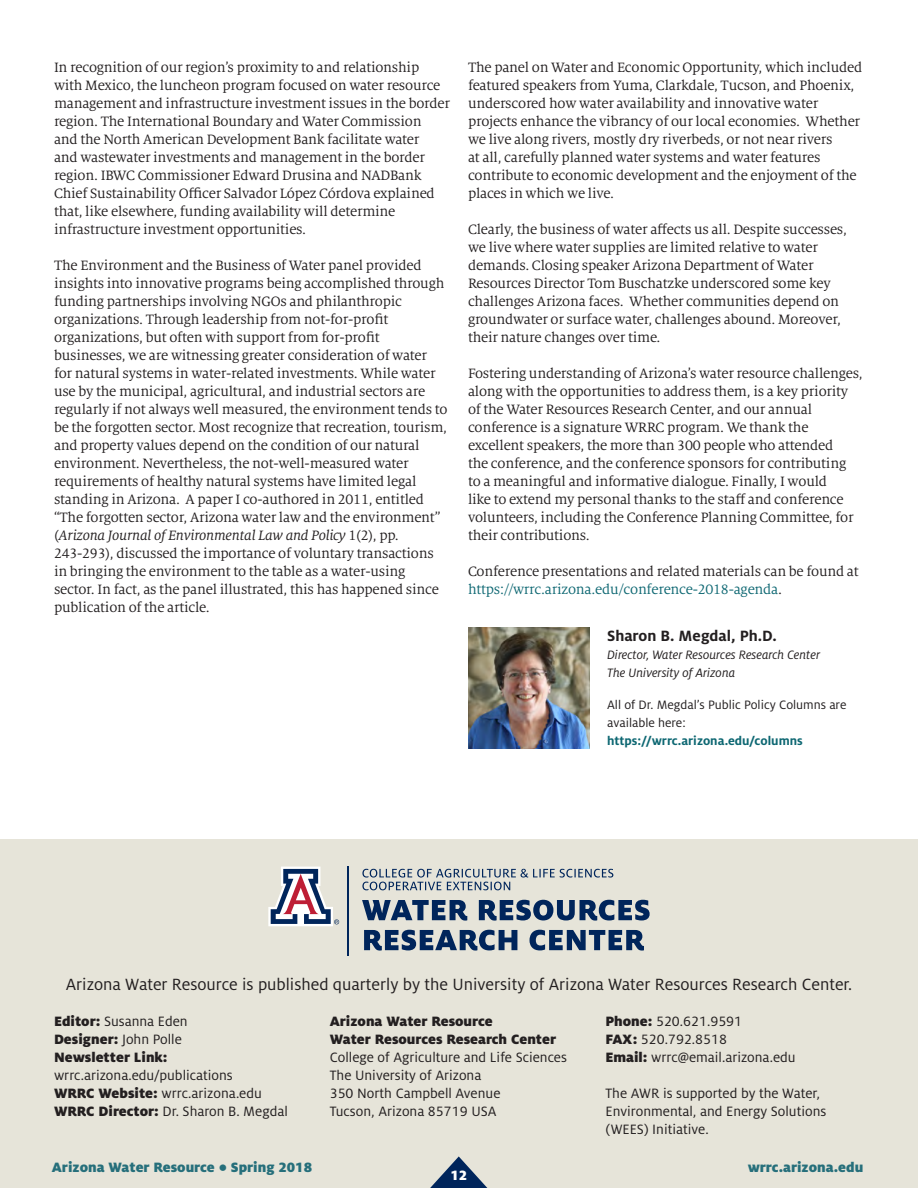
<style>
.page{position:relative;width:918px;height:1188px;background:#fff}
.page>*{position:absolute;margin:0;border:0;box-sizing:border-box;transform-origin:0 0}
.t1{font:18px "Milo OT";color:#231f20}
.Title_1{font:700 16.5px "Milo OT";color:#231f20}
.t2{font:15px/18px "Milo Serif OT";letter-spacing:-.015em;color:#231f20}
.t3{font:15px/18px "Milo OT";color:#231f20}
.t4{font:900 15px "Milo OT";color:#266f7b}
.t5{font:900 15px "Milo OT";color:#fff}
.Title_1-2{font:13.5px/18px "Milo OT";color:#231f20}
.Title_1-3{font:italic 13.5px/18px "Milo OT";color:#231f20}
.s1{font-style:italic}
.s2{color:#0d6772}
.s3{font-weight:700;color:#0d6772}
.s4{font-weight:900}
</style>
<div class="page">
<img style="left:468px;top:627px;width:122px;height:121px">
<div style="left:0;top:839px;width:918px;height:349px;background:#e6e4d9"></div>
<svg style="left:364px;top:930px;width:280px;height:21px"></svg>
<svg style="left:362px;top:900px;width:288px;height:21px"></svg>
<svg style="left:362px;top:869px;width:251px;height:21px"></svg>
<svg style="left:268px;top:867px;width:71px;height:59px"></svg>
<hr style="left:347px;top:867px;width:2px;height:89px;background:#00255b">
<svg style="left:430px;top:1156px;width:58px;height:32px"></svg>
<p class="t2" style="left:54px;top:59px;width:398px">In recognition of our region’s proximity to and relationship with Mexico, the luncheon program focused on water resource management and infrastructure investment issues in the border region. The International Boundary and Water Commission<br>and the North American Development Bank facilitate water<br>and wastewater investments and management in the border region. IBWC Commissioner Edward Drusina and NADBank Chief Sustainability Officer Salvador López Córdova explained that, like elsewhere, funding availability will determine infrastructure investment opportunities.</p>
<p class="t2" style="left:54px;top:257px;width:395px">The Environment and the Business of Water panel provided insights into innovative programs being accomplished through funding partnerships involving NGOs and philanthropic organizations. Through leadership from not-for-profit organizations, but often with support from for-profit businesses, we are witnessing greater consideration of water for natural systems in water-related investments. While water use by the municipal, agricultural, and industrial sectors are regularly if not always well measured, the environment tends to be the forgotten sector. Most recognize that recreation, tourism, and property values depend on the condition of our natural environment. Nevertheless, the not-well-measured water requirements of healthy natural systems have limited legal standing in Arizona. A paper I co-authored in 2011, entitled “The forgotten sector, Arizona water law and the environment” (<span class="s1">Arizona Journal of Environmental Law and Policy</span> 1(2), pp.<br>243-293), discussed the importance of voluntary transactions in bringing the environment to the table as a water-using sector. In fact, as the panel illustrated, this has happened since publication of the article.</p>
<p class="t2" style="left:468px;top:59px;width:396px">The panel on Water and Economic Opportunity, which included featured speakers from Yuma, Clarkdale, Tucson, and Phoenix, underscored how water availability and innovative water projects enhance the vibrancy of our local economies. Whether we live along rivers, mostly dry riverbeds, or not near rivers<br>at all, carefully planned water systems and water features contribute to economic development and the enjoyment of the places in which we live.</p>
<p class="t2" style="left:468px;top:221px;width:380px">Clearly, the business of water affects us all. Despite successes, we live where water supplies are limited relative to water demands. Closing speaker Arizona Department of Water Resources Director Tom Buschatzke underscored some key challenges Arizona faces. Whether communities depend on groundwater or surface water, challenges abound. Moreover, their nature changes over time.</p>
<p class="t2" style="left:468px;top:365px;width:396px">Fostering understanding of Arizona’s water resource challenges, along with the opportunities to address them, is a key priority of the Water Resources Research Center, and our annual conference is a signature WRRC program. We thank the excellent speakers, the more than 300 people who attended<br>the conference, and the conference sponsors for contributing to a meaningful and informative dialogue. Finally, I would<br>like to extend my personal thanks to the staff and conference volunteers, including the Conference Planning Committee, for their contributions.</p>
<p class="t2" style="left:468px;top:563px;width:392px">Conference presentations and related materials can be found at <span class="s2">https://wrrc.arizona.edu/conference-2018-agenda</span>.</p>
<p class="Title_1" style="left:607px;top:627px;width:171px">Sharon B. Megdal, Ph.D.</p>
<p class="Title_1-3" style="left:607px;top:646px;width:214px">Director, Water Resources Research Center<br>The University of Arizona</p>
<p class="Title_1-2" style="left:607px;top:696px;width:241px">All of Dr. Megdal’s Public Policy Columns are available here: <span class="s3">https://wrrc.arizona.edu/columns</span></p>
<p class="t1" style="left:66px;top:975px;width:788px">Arizona Water Resource is published quarterly by the University of Arizona Water Resources Research Center.</p>
<p class="t3" style="left:54px;top:1012px;width:235px"><span class="s4">Editor:</span> Susanna Eden<br><span class="s4">Designer:</span> John Polle<br><span class="s4">Newsletter Link: </span>wrrc.arizona.edu/publications<br><span class="s4">WRRC Website:</span> wrrc.arizona.edu<br><span class="s4">WRRC Director:</span> Dr. Sharon B. Megdal</p>
<p class="t3" style="left:330px;top:1012px;width:239px"><span class="s4">Arizona Water Resource<br>Water Resources Research Center<br></span>College of Agriculture and Life Sciences<br>The University of Arizona<br>350 North Campbell Avenue<br>Tucson, Arizona 85719 USA</p>
<p class="t3" style="left:606px;top:1012px;width:192px"><span class="s4">Phone:</span> 520.621.9591<br><span class="s4">FAX:</span> 520.792.8518<br><span class="s4">Email:</span> wrrc@email.arizona.edu</p>
<p class="t3" style="left:606px;top:1084px;width:222px">The AWR is supported by the Water,<br>Environmental, and Energy Solutions (WEES) Initiative.</p>
<p class="t4" style="left:52px;top:1159px;width:262px">Arizona Water Resource ∙ Spring 2018</p>
<p class="t5" style="left:450px;top:1167px;width:18px">12</p>
<p class="t4" style="left:748px;top:1159px;width:117px">wrrc.arizona.edu</p>
</div>
